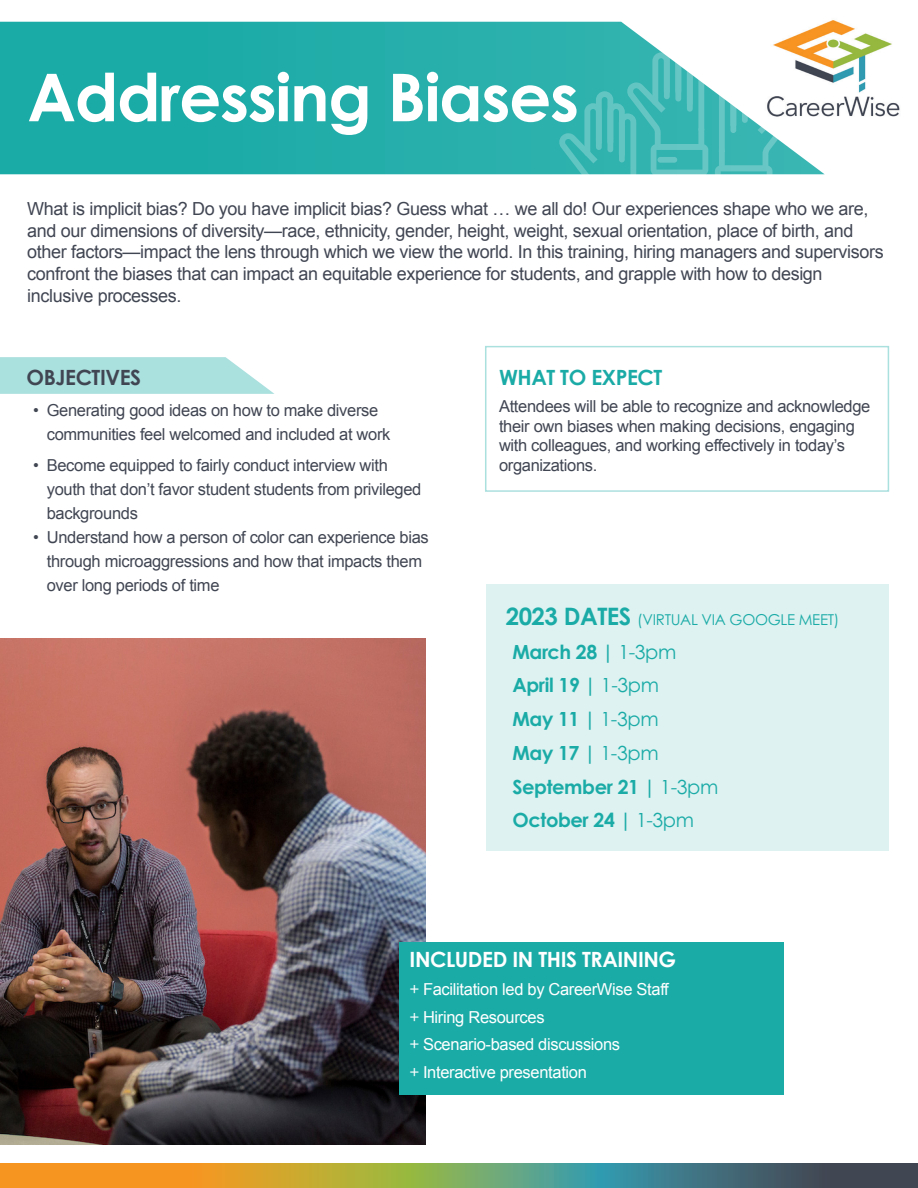
<style>
.page{position:relative;width:918px;height:1188px;background:#fff}
.page>*{position:absolute;margin:0;border:0;box-sizing:border-box;transform-origin:0 0}
.t1{font:700 66px "Century Gothic";letter-spacing:-.02em;color:#fff}
.t2{font:700 21px "Century Gothic";letter-spacing:-.02em;color:#fff}
.t3{font:700 21px "Century Gothic";letter-spacing:-.02em;color:#1baba7}
.t4{font:700 21px "Century Gothic";letter-spacing:-.02em;color:#414653}
.t5{font:700 19.5px "Century Gothic Pro";letter-spacing:-.02em;color:#1baba7}
.t6{font:18px/21.6px "Arial";letter-spacing:-.02em;color:#414653}
.t7{font:16.5px/24px "Arial";letter-spacing:-.02em;color:#414653}
.t8{font:16.5px "Arial";letter-spacing:-.02em;color:#fff}
.t9{font:15px "Century Gothic Pro";letter-spacing:-.02em;color:#1baba7}
.s1{font-family:"Century Gothic";font-weight:700;font-size:24px}
.s2{font-weight:400}
.s3{font-family:"Century Gothic Pro"}
</style>
<div class="page">
<img style="left:0;top:638px;width:426px;height:507px">
<svg style="left:0;top:1163px;width:918px;height:25px;background:#8e8c53"></svg>
<svg style="left:0;top:22px;width:824px;height:152px;background:#2cb1ad"></svg>
<svg style="left:559px;top:41px;width:149px;height:134px;background:#4dbdba"></svg>
<svg style="left:715px;top:62px;width:82px;height:113px"></svg>
<img style="left:759px;top:20px;width:141px;height:103px">
<div style="left:400px;top:942px;width:384px;height:153px;background:#1baba7"></div>
<svg style="left:0;top:357px;width:274px;height:37px;background:#b1e2e1"></svg>
<div style="left:486px;top:584px;width:403px;height:266px;background:#ddf2f1"></div>
<p class="t1" style="left:27px;top:47px;width:553px">Addressing Biases</p>
<p class="t6" style="left:27px;top:198px;width:858px">What is implicit bias? Do you have implicit bias? Guess what … we all do! Our experiences shape who we are, and our dimensions of diversity—race, ethnicity, gender, height, weight, sexual orientation, place of birth, and other factors—impact the lens through which we view the world. In this training, hiring managers and supervisors confront the biases that can impact an equitable experience for students, and grapple with how to design inclusive processes.</p>
<p class="t4" style="left:27px;top:362px;width:116px">OBJECTIVES</p>
<p class="t7" style="left:47px;top:398px;width:345px;text-indent:-14px">• Generating good ideas on how to make diverse communities feel welcomed and included at work</p>
<p class="t7" style="left:47px;top:453px;width:376px;text-indent:-14px">• Become equipped to fairly conduct interview with youth that don’t favor student students from privileged backgrounds</p>
<p class="t7" style="left:47px;top:525px;width:384px;text-indent:-14px">• Understand how a person of color can experience bias through microaggressions and how that impacts them over long periods of time</p>
<p class="t3" style="left:499px;top:362px;width:165px">WHAT TO EXPECT</p>
<p class="t7" style="left:499px;top:396px;width:373px;line-height:19.8px">Attendees will be able to recognize and acknowledge their own biases when making decisions, engaging with colleagues, and working effectively in today’s organizations.</p>
<p class="t9" style="left:506px;top:610px;width:335px"><span class="s1">2023 DATES</span> (VIRTUAL VIA GOOGLE MEET)</p>
<p class="t5" style="left:512px;top:639px;width:166px">March 28 | <span class="s2">1-3pm</span></p>
<p class="t5" style="left:512px;top:673px;width:148px">April 19 | <span class="s2">1-3pm</span></p>
<p class="t5" style="left:512px;top:707px;width:148px">May 11 | <span class="s2">1-3pm</span></p>
<p class="t5" style="left:512px;top:741px;width:148px">May 17 | <span class="s2">1-3pm</span></p>
<p class="t5" style="left:512px;top:774px;width:207px">September 21 | <span class="s2">1-3pm</span></p>
<p class="t5" style="left:512px;top:808px;width:183px">October 24 | <span class="s2">1-3pm</span></p>
<p class="t2" style="left:410px;top:943px;width:268px">INCLUDED IN THIS TRAINING</p>
<p class="t8" style="left:410px;top:978px;width:261px"><span class="s3">+</span> Facilitation led by CareerWise Staff</p>
<p class="t8" style="left:410px;top:1006px;width:137px"><span class="s3">+</span> Hiring Resources</p>
<p class="t8" style="left:410px;top:1034px;width:212px"><span class="s3">+</span> Scenario-based discussions</p>
<p class="t8" style="left:410px;top:1061px;width:179px"><span class="s3">+</span> Interactive presentation</p>
</div>
